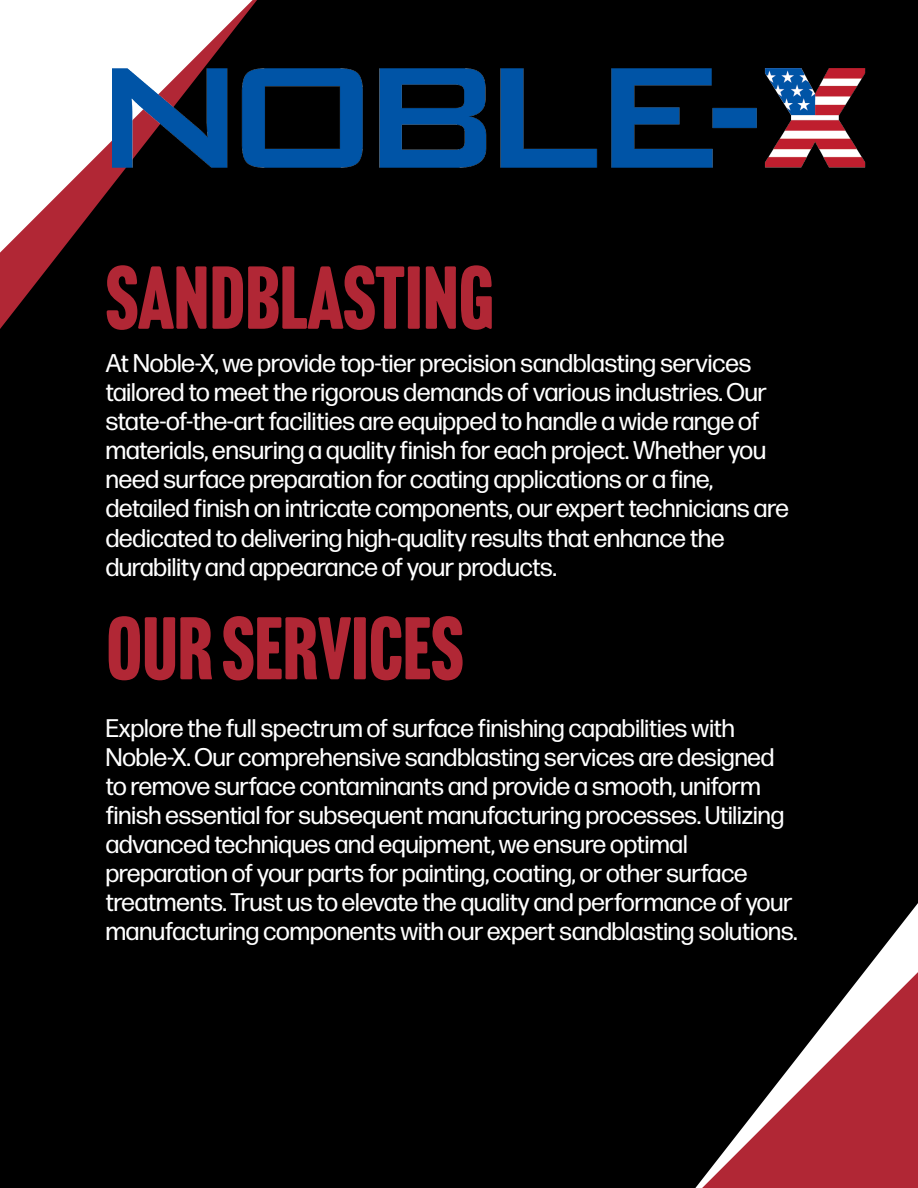
<style>
.page{position:relative;width:918px;height:1188px;background:#000}
.page>*{position:absolute;margin:0;border:0;box-sizing:border-box;transform-origin:0 0}
.t1{font:87.3px "Headline Gothic ATF Round";color:#b12735}
.t2{font:86.85px "Headline Gothic ATF Round";color:#b12735}
.t3{font:25.5px/29.1px "Forma DJR Deck";color:#fff}
</style>
<div class="page">
<svg style="left:0;top:0;width:306px;height:329px"></svg>
<img style="left:112px;top:69px;width:754px;height:98px">
<svg style="left:695px;top:903px;width:223px;height:285px"></svg>
<h1 class="t1" style="left:106px;top:247px;width:390px">SANDBLASTING</h1>
<p class="t3" style="left:106px;top:348px;width:685px">At Noble-X, we provide top-tier precision sandblasting services tailored to meet the rigorous demands of various industries. Our state-of-the-art facilities are equipped to handle a wide range of materials, ensuring a quality finish for each project. Whether you need surface preparation for coating applications or a fine, detailed finish on intricate components, our expert technicians are dedicated to delivering high-quality results that enhance the durability and appearance of your products.</p>
<h2 class="t2" style="left:106px;top:598px;width:359px">OUR SERVICES</h2>
<p class="t3" style="left:106px;top:713px;width:693px">Explore the full spectrum of surface finishing capabilities with Noble-X. Our comprehensive sandblasting services are designed to remove surface contaminants and provide a smooth, uniform finish essential for subsequent manufacturing processes. Utilizing advanced techniques and equipment, we ensure optimal preparation of your parts for painting, coating, or other surface treatments. Trust us to elevate the quality and performance of your manufacturing components with our expert sandblasting solutions.</p>
</div>
